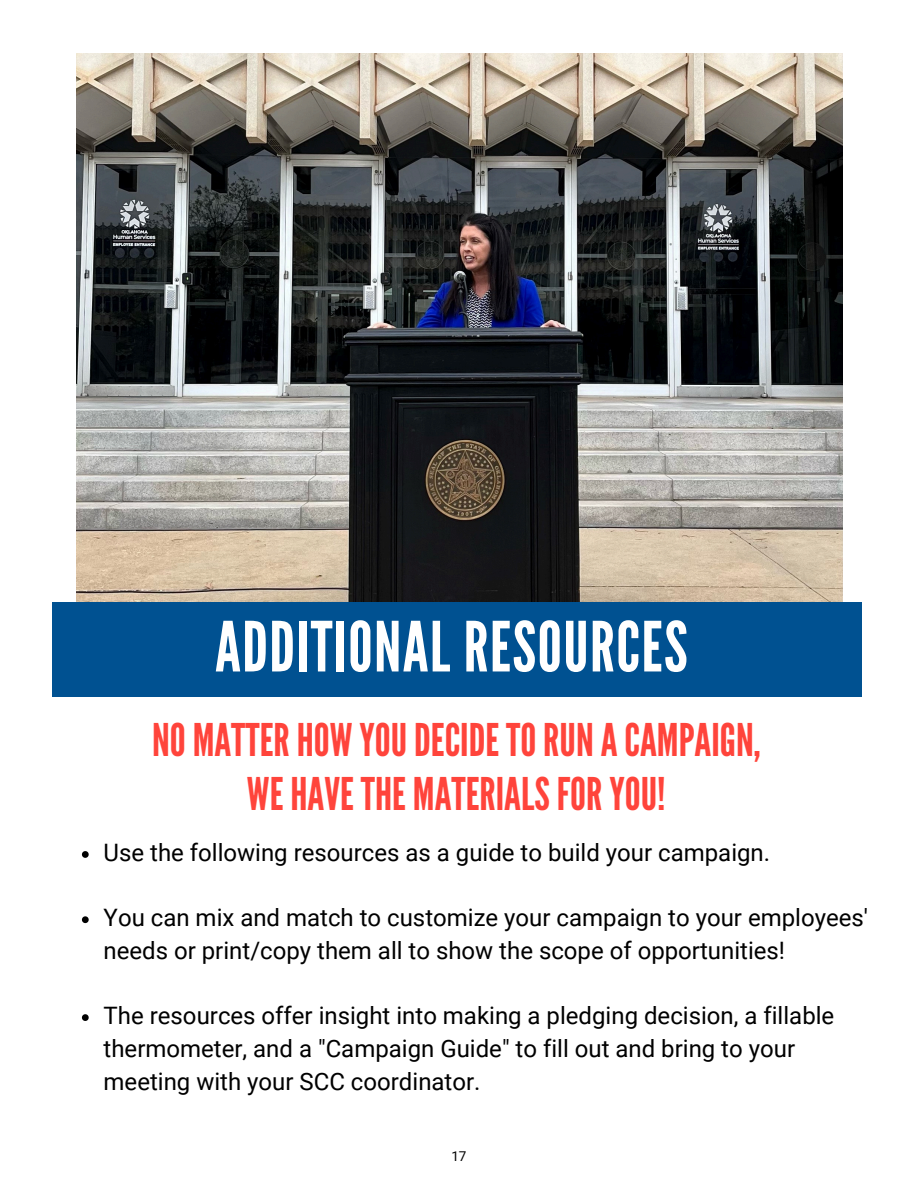
<style>
.page{position:relative;width:918px;height:1188px;background:#fff}
.page>*{position:absolute;margin:0;border:0;box-sizing:border-box;transform-origin:0 0}
.t1{font:69px "League Gothic";letter-spacing:.02em;color:#fff}
.t2{font:45px/54px "League Gothic";color:#ff443b;text-align:center}
.t3{font:24px/32.7px "Roboto";color:#000}
.t4{font:13.5px "Roboto";color:#000}
</style>
<div class="page">
<img style="left:77px;top:54px;width:766px;height:548px">
<div style="left:52px;top:602px;width:810px;height:95px;background:#005191"></div>
<svg style="left:82px;top:851px;width:7px;height:7px"></svg>
<svg style="left:82px;top:916px;width:7px;height:7px"></svg>
<svg style="left:82px;top:1014px;width:7px;height:7px"></svg>
<h2 class="t1" style="left:215px;top:607px;width:474px">ADDITIONAL RESOURCES</h2>
<p class="t2" style="left:152px;top:714px;width:610px">NO MATTERHOW YOUDECIDETORUNACAMPAIGN,<br>WEHAVETHE MATERIALSFORYOU!</p>
<p class="t3" style="left:104px;top:837px;width:668px">Use the following resources as a guide to build your campaign.</p>
<p class="t3" style="left:104px;top:902px;width:766px">You can mix and match to customize your campaign to your employees' needs or print/copy them all to show the scope of opportunities!</p>
<p class="t3" style="left:104px;top:1000px;width:732px">The resources offer insight into making a pledging decision, a fillable thermometer, and a "Campaign Guide" to fill out and bring to your meeting with your SCC coordinator.</p>
<h1 class="t4" style="left:451px;top:1148px;width:17px">17</h1>
</div>
